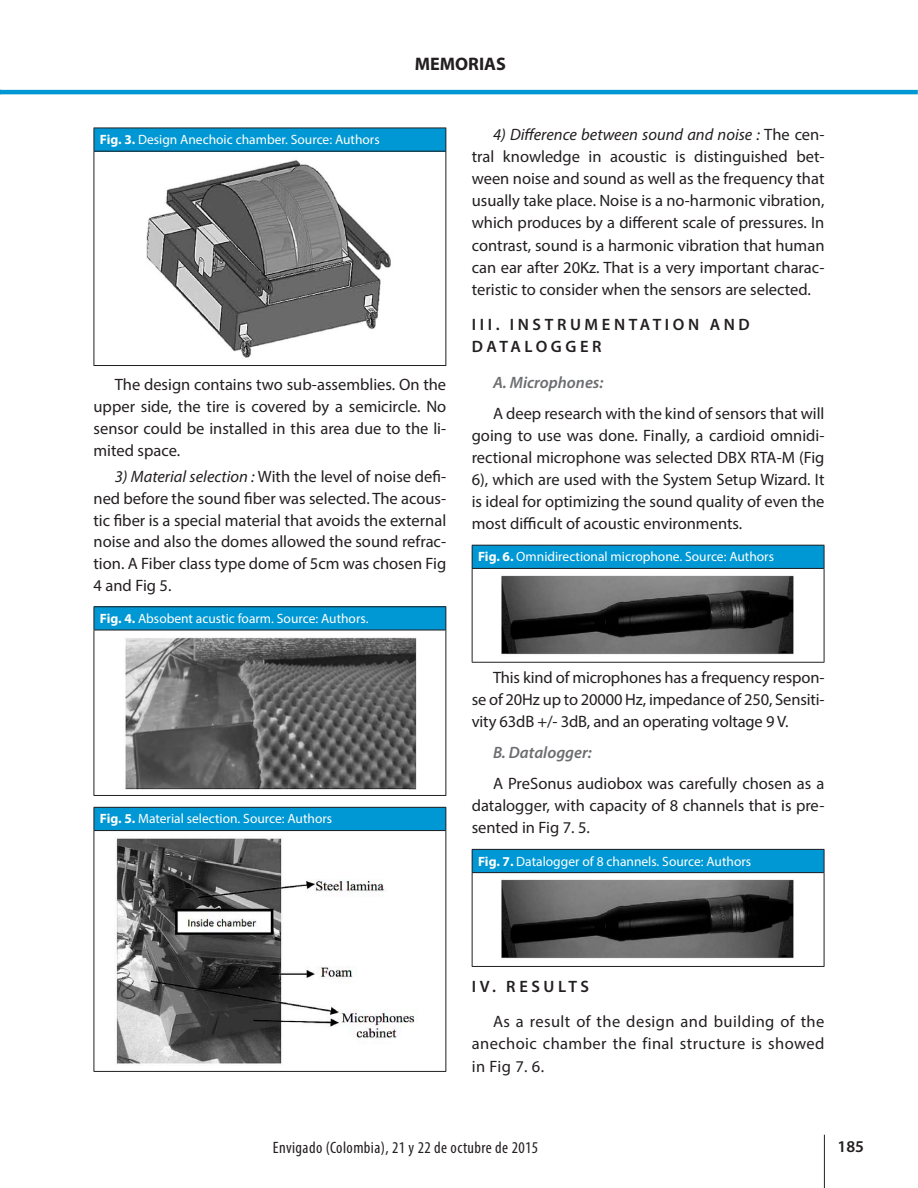
<style>
.page{position:relative;width:918px;height:1188px;background:#fff}
.page>*{position:absolute;margin:0;border:0;box-sizing:border-box;transform-origin:0 0}
.t1{font:700 18.15px "Myriad Pro";color:#231f20}
.t2{font:16.5px/22.2px "Myriad Pro";color:#231f20;text-align:justify}
.t3{font:600 16.5px/22.6px "Myriad Pro";letter-spacing:.22em;color:#231f20}
.t4{font:condensed 16.5px "Myriad Pro";letter-spacing:.025em;color:#231f20}
.t5{font:italic 600 16.5px "Myriad Pro";color:#6c6d70}
.t6{font:13.5px "Myriad Pro";color:#fffefc}
.s1{font-weight:700}
.s2{font-style:italic}
</style>
<div class="page">
<hr style="left:0;top:90px;width:918px;height:4px;background:#0098d4">
<hr style="left:824px;top:1135px;width:1px;height:53px;background:#231f20">
<div style="left:94px;top:128px;width:352px;height:23px;background:#0098d4"></div>
<hr style="left:94px;top:128px;width:352px;height:1px;background:#231f20">
<svg style="left:94px;top:128px;width:1px;height:23px"></svg>
<hr style="left:94px;top:151px;width:351px;height:1px;background:#231f20">
<svg style="left:445px;top:128px;width:1px;height:23px"></svg>
<hr style="left:94px;top:152px;width:1px;height:213px;background:#231f20">
<hr style="left:445px;top:151px;width:1px;height:214px;background:#231f20">
<hr style="left:94px;top:365px;width:352px;height:1px;background:#231f20">
<img style="left:146px;top:160px;width:245px;height:198px">
<div style="left:94px;top:607px;width:352px;height:23px;background:#0098d4"></div>
<hr style="left:94px;top:606px;width:352px;height:1px;background:#231f20">
<svg style="left:94px;top:607px;width:1px;height:23px"></svg>
<hr style="left:94px;top:630px;width:351px;height:1px;background:#231f20">
<svg style="left:445px;top:607px;width:1px;height:23px"></svg>
<hr style="left:94px;top:630px;width:1px;height:165px;background:#231f20">
<hr style="left:445px;top:630px;width:1px;height:165px;background:#231f20">
<hr style="left:94px;top:795px;width:352px;height:1px;background:#231f20">
<img style="left:125px;top:637px;width:291px;height:152px">
<div style="left:94px;top:807px;width:352px;height:24px;background:#0098d4"></div>
<hr style="left:94px;top:807px;width:352px;height:1px;background:#231f20">
<svg style="left:94px;top:808px;width:1px;height:22px"></svg>
<hr style="left:94px;top:830px;width:351px;height:1px;background:#231f20">
<svg style="left:445px;top:808px;width:1px;height:23px"></svg>
<hr style="left:94px;top:831px;width:1px;height:240px;background:#231f20">
<hr style="left:445px;top:831px;width:1px;height:240px;background:#231f20">
<hr style="left:94px;top:1071px;width:352px;height:1px;background:#231f20">
<img style="left:116px;top:838px;width:299px;height:226px">
<div style="left:472px;top:545px;width:352px;height:23px;background:#0098d4"></div>
<hr style="left:472px;top:545px;width:352px;height:1px;background:#231f20">
<svg style="left:472px;top:546px;width:1px;height:22px"></svg>
<hr style="left:472px;top:568px;width:352px;height:1px;background:#231f20">
<svg style="left:824px;top:546px;width:1px;height:22px"></svg>
<hr style="left:472px;top:569px;width:1px;height:93px;background:#231f20">
<hr style="left:824px;top:568px;width:1px;height:94px;background:#231f20">
<hr style="left:472px;top:662px;width:352px;height:1px;background:#231f20">
<img style="left:502px;top:575px;width:292px;height:80px">
<div style="left:472px;top:849px;width:352px;height:24px;background:#0098d4"></div>
<hr style="left:472px;top:849px;width:352px;height:1px;background:#231f20">
<svg style="left:472px;top:850px;width:1px;height:22px"></svg>
<hr style="left:472px;top:872px;width:352px;height:1px;background:#231f20">
<svg style="left:824px;top:850px;width:1px;height:23px"></svg>
<hr style="left:472px;top:873px;width:1px;height:93px;background:#231f20">
<hr style="left:824px;top:873px;width:1px;height:93px;background:#231f20">
<hr style="left:472px;top:966px;width:352px;height:1px;background:#231f20">
<img style="left:502px;top:879px;width:292px;height:80px">
<p class="t1" style="left:415px;top:52px;width:93px">MEMORIAS</p>
<p class="t6" style="left:100px;top:131px;width:281px"><span class="s1">Fig. 3.</span> Design Anechoic chamber. Source: Authors</p>
<p class="t2" style="left:94px;top:373px;width:354px;text-indent:21px">The design contains two sub-assemblies. On the upper side, the tire is covered by a semicircle. No sensor could be installed in this area due to the li&shy;mited space.</p>
<p class="t2" style="left:94px;top:465px;width:354px;text-indent:21px"><span class="s2">3) Material selection :</span> With the level of noise defi&shy;ned before the sound fiber was selected. The acous&shy;tic fiber is a special material that avoids the external noise and also the domes allowed the sound refrac&shy;tion. A Fiber class type dome of 5cm was chosen Fig 4 and Fig 5.</p>
<p class="t6" style="left:100px;top:610px;width:270px"><span class="s1">Fig. 4.</span> Absobent acustic foarm. Source: Authors.</p>
<p class="t6" style="left:100px;top:811px;width:234px"><span class="s1">Fig. 5.</span> Material selection. Source: Authors</p>
<p class="t2" style="left:472px;top:123px;width:354px;text-indent:21px"><span class="s2">4) Difference between sound and noise :</span> The cen&shy;tral knowledge in acoustic is distinguished bet&shy;ween noise and sound as well as the frequency that usually take place. Noise is a no-harmonic vibration, which produces by a different scale of pressures. In contrast, sound is a harmonic vibration that human can ear after 20Kz. That is a very important charac&shy;teristic to consider when the sensors are selected.</p>
<p class="t3" style="left:472px;top:312px;width:279px">III. INSTRUMENTATION AND<br>DATALOGGER</p>
<p class="t5" style="left:493px;top:372px;width:112px">A. Microphones:</p>
<p class="t2" style="left:472px;top:402px;width:354px;text-indent:21px">A deep research with the kind of sensors that will going to use was done. Finally, a cardioid omnidi&shy;rectional microphone was selected DBX RTA-M (Fig 6), which are used with the System Setup Wizard. It is ideal for optimizing the sound quality of even the most difficult of acoustic environments.</p>
<p class="t6" style="left:478px;top:548px;width:297px"><span class="s1">Fig. 6.</span> Omnidirectional microphone. Source: Authors</p>
<p class="t2" style="left:472px;top:666px;width:354px;text-indent:21px">This kind of microphones has a frequency respon&shy;se of 20Hz up to 20000 Hz, impedance of 250, Sensiti&shy;vity 63dB +/- 3dB, and an operating voltage 9 V.</p>
<p class="t5" style="left:493px;top:742px;width:100px">B. Datalogger:</p>
<p class="t2" style="left:472px;top:772px;width:354px;text-indent:21px">A PreSonus audiobox was carefully chosen as a datalogger, with capacity of 8 channels that is pre&shy;sented in Fig 7. 5.</p>
<p class="t6" style="left:478px;top:853px;width:275px"><span class="s1">Fig. 7.</span> Datalogger of 8 channels. Source: Authors</p>
<p class="t3" style="left:472px;top:975px;width:119px">IV. RESULTS</p>
<p class="t2" style="left:472px;top:1010px;width:354px;text-indent:21px">As a result of the design and building of the anechoic chamber the final structure is showed in Fig 7. 6.</p>
<p class="t4" style="left:273px;top:1138px;width:267px">Envigado (Colombia), 21 y 22 de octubre de 2015</p>
<p class="t3" style="left:838px;top:1135px;width:28px">185</p>
</div>
